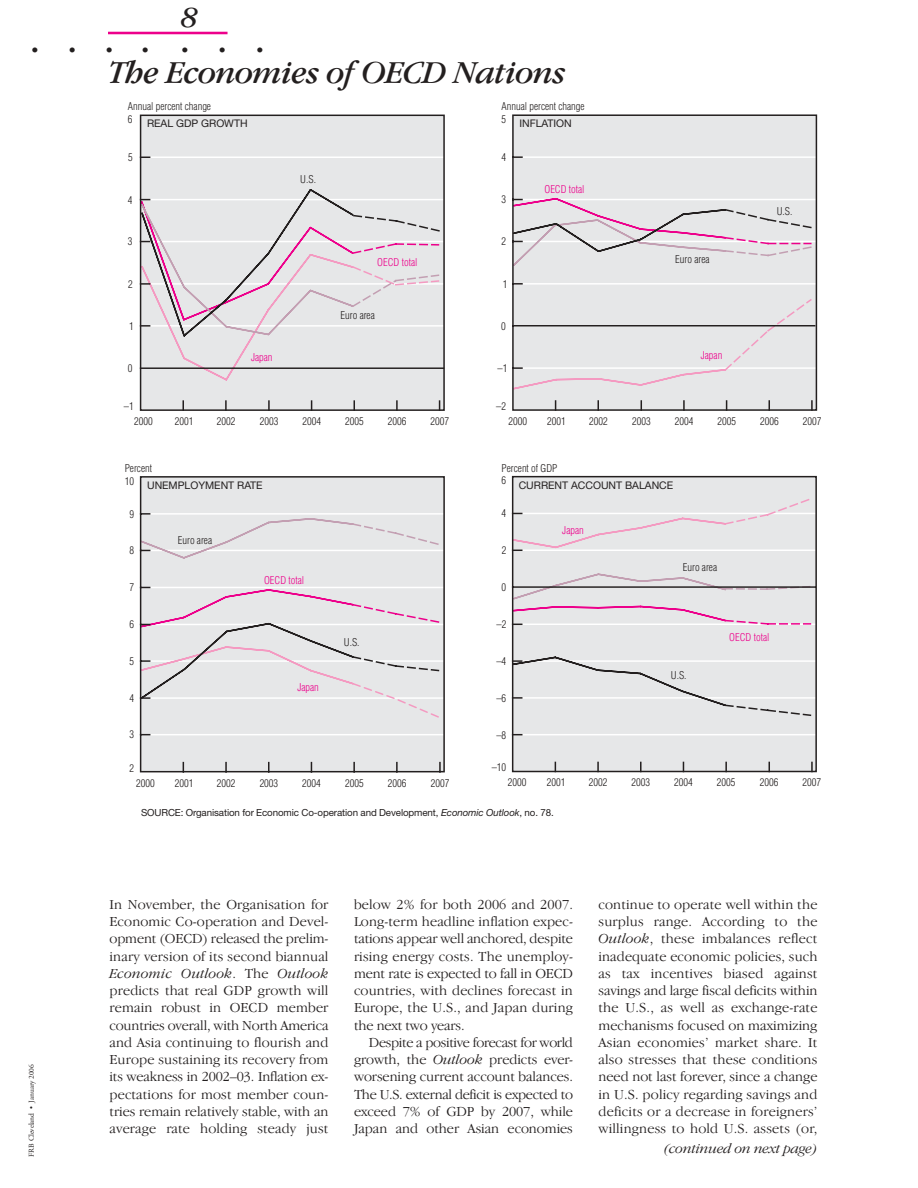
<style>
.page{position:relative;width:918px;height:1188px;background:#fff}
.page>*{position:absolute;margin:0;border:0;box-sizing:border-box;transform-origin:0 0}
.t1{font:italic 33px "Garamond IT Cby BT";letter-spacing:-.02em;color:#231f1f}
.t2{font:italic 30px "Garamond IT Cby BT";color:#231f1f}
.t3{font:18px "Adobe Garamond";color:#231f1f}
.t4{font:300 14.25px/17.2px "Garamond IT Cby BT";letter-spacing:.01em;color:#231f1f;text-align:justify}
.t5{font:italic 300 14.25px "Garamond IT Cby BT";letter-spacing:-.01em;color:#231f1f}
.t6{font:300 condensed 10.5px "Helvetica";color:#231f1f}
.t7{font:10.5px "Helvetica Neue";color:#231f1f}
.t8{font:300 condensed 10.5px "Helvetica";color:#ed008b}
.t9{font:9.75px "Helvetica Neue";letter-spacing:-.01em;color:#231f1f}
.t10{font:7.5px "Adobe Garamond";letter-spacing:-.005em;color:#231f1f}
.s1{font-style:italic}
</style>
<div class="page">
<hr style="left:108px;top:32px;width:120px;height:2px;background:#ed008b">
<svg style="left:512px;top:114px;width:306px;height:297px"></svg>
<svg style="left:139px;top:476px;width:306px;height:297px"></svg>
<svg style="left:511px;top:475px;width:306px;height:298px"></svg>
<div style="left:141px;top:115px;width:303px;height:295px;background:#e6e7e8"></div>
<hr style="left:141px;top:325px;width:303px;height:2px;background:#fff">
<hr style="left:141px;top:283px;width:303px;height:2px;background:#fff">
<hr style="left:141px;top:241px;width:303px;height:1px;background:#fff">
<hr style="left:141px;top:199px;width:303px;height:1px;background:#fff">
<hr style="left:141px;top:157px;width:303px;height:1px;background:#fff">
<svg style="left:182px;top:401px;width:2px;height:7px"></svg>
<svg style="left:225px;top:401px;width:2px;height:7px"></svg>
<svg style="left:268px;top:401px;width:2px;height:7px"></svg>
<svg style="left:396px;top:401px;width:2px;height:7px"></svg>
<hr style="left:141px;top:367px;width:302px;height:2px;background:#231f1f">
<svg style="left:143px;top:189px;width:298px;height:192px"></svg>
<div style="left:140px;top:115px;width:305px;height:296px;border:2px solid #231f1f"></div>
<h2 class="t2" style="left:182px;top:6px;width:18px">8</h2>
<p class="t3" style="left:32px;top:43px;width:46px">• •</p>
<p class="t3" style="left:106px;top:43px;width:44px">• •</p>
<p class="t3" style="left:181px;top:43px;width:46px">• •</p>
<p class="t3" style="left:256px;top:43px;width:8px">•</p>
<h1 class="t1" style="left:109px;top:60px;width:459px">The Economies of OECD Nations</h1>
<p class="t6" style="left:128px;top:102px;width:85px">Annual percent change</p>
<p class="t6" style="left:502px;top:102px;width:85px">Annual percent change</p>
<p class="t6" style="left:128px;top:115px;width:6px">6</p>
<p class="t7" style="left:147px;top:120px;width:102px">REAL GDP GROWTH</p>
<p class="t6" style="left:502px;top:115px;width:6px">5</p>
<p class="t7" style="left:519px;top:120px;width:54px">INFLATION</p>
<p class="t6" style="left:128px;top:153px;width:6px">5</p>
<p class="t6" style="left:501px;top:153px;width:6px">4</p>
<p class="t6" style="left:300px;top:175px;width:17px">U.S.</p>
<p class="t8" style="left:545px;top:185px;width:42px">OECD total</p>
<p class="t6" style="left:128px;top:196px;width:6px">4</p>
<p class="t6" style="left:502px;top:195px;width:6px">3</p>
<p class="t6" style="left:777px;top:207px;width:17px">U.S.</p>
<p class="t6" style="left:128px;top:237px;width:6px">3</p>
<p class="t6" style="left:502px;top:237px;width:6px">2</p>
<p class="t8" style="left:377px;top:258px;width:42px">OECD total</p>
<p class="t6" style="left:675px;top:255px;width:36px">Euro area</p>
<p class="t6" style="left:128px;top:280px;width:6px">2</p>
<p class="t6" style="left:503px;top:280px;width:6px">1</p>
<p class="t6" style="left:340px;top:311px;width:36px">Euro area</p>
<p class="t6" style="left:129px;top:322px;width:6px">1</p>
<p class="t6" style="left:501px;top:322px;width:6px">0</p>
<p class="t6" style="left:128px;top:364px;width:6px">0</p>
<p class="t8" style="left:251px;top:354px;width:23px">Japan</p>
<p class="t6" style="left:497px;top:364px;width:11px">–1</p>
<p class="t8" style="left:701px;top:351px;width:23px">Japan</p>
<p class="t6" style="left:124px;top:402px;width:11px">–1</p>
<p class="t6" style="left:496px;top:402px;width:11px">–2</p>
<p class="t6" style="left:134px;top:417px;width:20px">2000</p>
<p class="t6" style="left:175px;top:417px;width:20px">2001</p>
<p class="t6" style="left:217px;top:417px;width:20px">2002</p>
<p class="t6" style="left:260px;top:417px;width:20px">2003</p>
<p class="t6" style="left:302px;top:417px;width:20px">2004</p>
<p class="t6" style="left:345px;top:417px;width:20px">2005</p>
<p class="t6" style="left:388px;top:417px;width:20px">2006</p>
<p class="t6" style="left:430px;top:417px;width:20px">2007</p>
<p class="t6" style="left:509px;top:417px;width:20px">2000</p>
<p class="t6" style="left:547px;top:417px;width:20px">2001</p>
<p class="t6" style="left:589px;top:417px;width:20px">2002</p>
<p class="t6" style="left:632px;top:417px;width:20px">2003</p>
<p class="t6" style="left:675px;top:417px;width:20px">2004</p>
<p class="t6" style="left:718px;top:417px;width:20px">2005</p>
<p class="t6" style="left:760px;top:417px;width:20px">2006</p>
<p class="t6" style="left:803px;top:417px;width:20px">2007</p>
<p class="t6" style="left:125px;top:464px;width:29px">Percent</p>
<p class="t6" style="left:502px;top:464px;width:57px">Percent of GDP</p>
<p class="t6" style="left:125px;top:477px;width:11px">10</p>
<p class="t7" style="left:147px;top:481px;width:117px">UNEMPLOYMENT RATE</p>
<p class="t6" style="left:502px;top:477px;width:6px">6</p>
<p class="t7" style="left:519px;top:481px;width:156px">CURRENT ACCOUNT BALANCE</p>
<p class="t6" style="left:129px;top:510px;width:6px">9</p>
<p class="t6" style="left:502px;top:509px;width:6px">4</p>
<p class="t6" style="left:178px;top:536px;width:36px">Euro area</p>
<p class="t8" style="left:562px;top:526px;width:23px">Japan</p>
<p class="t6" style="left:129px;top:546px;width:6px">8</p>
<p class="t6" style="left:502px;top:546px;width:6px">2</p>
<p class="t6" style="left:683px;top:564px;width:36px">Euro area</p>
<p class="t6" style="left:129px;top:583px;width:6px">7</p>
<p class="t8" style="left:264px;top:576px;width:42px">OECD total</p>
<p class="t6" style="left:502px;top:583px;width:6px">0</p>
<p class="t6" style="left:130px;top:620px;width:6px">6</p>
<p class="t6" style="left:497px;top:620px;width:11px">–2</p>
<p class="t6" style="left:344px;top:638px;width:17px">U.S.</p>
<p class="t8" style="left:729px;top:633px;width:42px">OECD total</p>
<p class="t6" style="left:130px;top:657px;width:6px">5</p>
<p class="t6" style="left:496px;top:657px;width:11px">–4</p>
<p class="t6" style="left:671px;top:671px;width:17px">U.S.</p>
<p class="t6" style="left:129px;top:694px;width:6px">4</p>
<p class="t8" style="left:297px;top:683px;width:23px">Japan</p>
<p class="t6" style="left:496px;top:694px;width:11px">–6</p>
<p class="t6" style="left:130px;top:731px;width:6px">3</p>
<p class="t6" style="left:496px;top:731px;width:11px">–8</p>
<p class="t6" style="left:130px;top:764px;width:6px">2</p>
<p class="t6" style="left:492px;top:763px;width:16px">–10</p>
<p class="t6" style="left:136px;top:779px;width:20px">2000</p>
<p class="t6" style="left:175px;top:779px;width:20px">2001</p>
<p class="t6" style="left:217px;top:779px;width:20px">2002</p>
<p class="t6" style="left:260px;top:779px;width:20px">2003</p>
<p class="t6" style="left:302px;top:779px;width:20px">2004</p>
<p class="t6" style="left:345px;top:779px;width:20px">2005</p>
<p class="t6" style="left:388px;top:779px;width:20px">2006</p>
<p class="t6" style="left:431px;top:779px;width:20px">2007</p>
<p class="t6" style="left:508px;top:779px;width:20px">2000</p>
<p class="t6" style="left:547px;top:779px;width:20px">2001</p>
<p class="t6" style="left:589px;top:779px;width:20px">2002</p>
<p class="t6" style="left:632px;top:779px;width:20px">2003</p>
<p class="t6" style="left:674px;top:779px;width:20px">2004</p>
<p class="t6" style="left:717px;top:779px;width:20px">2005</p>
<p class="t6" style="left:760px;top:779px;width:20px">2006</p>
<p class="t6" style="left:803px;top:779px;width:20px">2007</p>
<p class="t10" style="left:28px;top:1156px;width:94px;rotate:-90deg">FRB Cleveland • January 2006</p>
<p class="t9" style="left:141px;top:809px;width:414px">SOURCE: Organisation for Economic Co-operation and Development, <span class="s1">Economic Outlook</span>, no. 78.</p>
<p class="t4" style="left:110px;top:897px;width:221px">In November, the Organisation for Economic Co-operation and Devel&shy;opment (OECD) released the prelim&shy;inary version of its second biannual <span class="s1">Economic Outlook</span>. The <span class="s1">Outlook </span>predicts that real GDP growth will remain robust in OECD member countries overall, with North America and Asia continuing to flourish and Europe sustaining its recovery from its weakness in 2002–03. Inflation ex&shy;pectations for most member coun&shy;tries remain relatively stable, with an average rate holding steady just</p>
<p class="t4" style="left:354px;top:897px;width:221px">below 2% for both 2006 and 2007.<br>Long-term headline inflation expec&shy;tations appear well anchored, despite rising energy costs. The unemploy&shy;ment rate is expected to fall in OECD countries, with declines forecast in Europe, the U.S., and Japan during the next two years.</p>
<p class="t4" style="left:354px;top:1035px;width:221px;text-indent:15px">Despite a positive forecast for world growth, the <span class="s1">Outlook</span> predicts ever&shy;worsening current account balances.<br>The U.S. external deficit is expected to exceed 7% of GDP by 2007, while Japan and other Asian economies</p>
<p class="t4" style="left:599px;top:897px;width:221px">continue to operate well within the surplus range. According to the <span class="s1">Outlook</span>, these imbalances reflect inadequate economic policies, such as tax incentives biased against savings and large fiscal deficits within the U.S., as well as exchange-rate mechanisms focused on maximizing Asian economies’ market share. It also stresses that these conditions need not last forever, since a change in U.S. policy regarding savings and deficits or a decrease in foreigners’ willingness to hold U.S. assets (or,</p>
<p class="t5" style="left:664px;top:1143px;width:155px">(continued on next page)</p>
</div>
